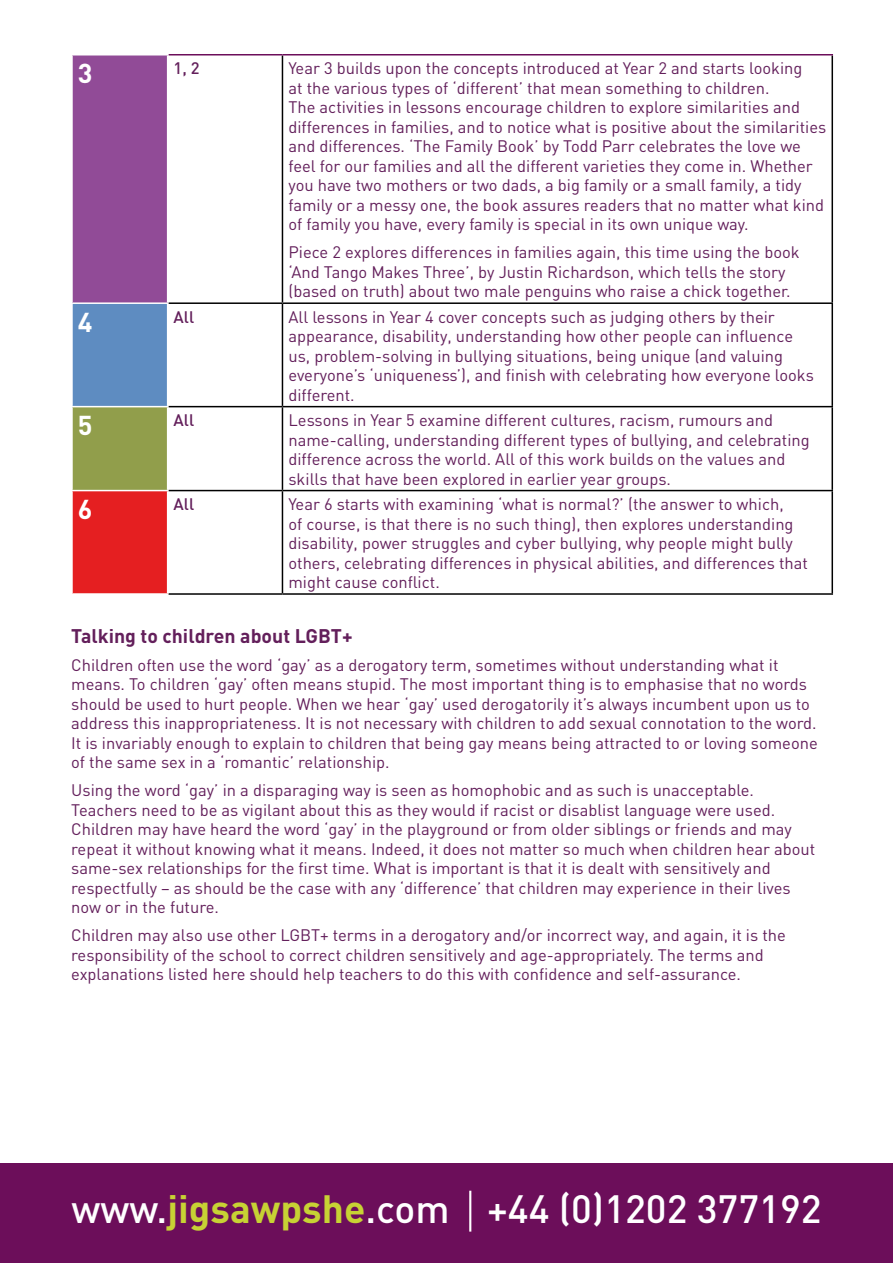
<style>
.page{position:relative;width:893px;height:1263px;background:#fff}
.page>*{position:absolute;margin:0;border:0;box-sizing:border-box;transform-origin:0 0}
.t1{font:500 39px "DIN";color:#fff}
.t2{font:700 27px "DIN";color:#fff}
.t3{font:700 19.5px "DIN";color:#631f5b}
.t4{font:16.5px/19.5px "DIN";color:#631f5b}
.t5{font:500 16.5px "DIN";color:#631f5b}
.s1{font-weight:700;color:#c7d234}
</style>
<div class="page">
<div style="left:0;top:1163px;width:893px;height:100px;background:#6c0e5a"></div>
<hr style="left:469px;top:1191px;width:2px;height:40px;background:#fff">
<div style="left:72px;top:55px;width:96px;height:248px;background:#914b97"></div>
<div style="left:72px;top:303px;width:96px;height:104px;background:#5e8cc1"></div>
<div style="left:72px;top:407px;width:96px;height:84px;background:#919e4b"></div>
<div style="left:72px;top:491px;width:96px;height:103px;background:#e51f21"></div>
<hr style="left:282px;top:56px;width:1px;height:246px;background:#000">
<hr style="left:831px;top:56px;width:2px;height:246px;background:#000">
<hr style="left:168px;top:302px;width:114px;height:2px;background:#000">
<hr style="left:282px;top:302px;width:551px;height:2px;background:#000">
<hr style="left:282px;top:304px;width:1px;height:102px;background:#000">
<hr style="left:831px;top:304px;width:2px;height:102px;background:#000">
<hr style="left:168px;top:406px;width:114px;height:1px;background:#000">
<hr style="left:282px;top:406px;width:551px;height:1px;background:#000">
<hr style="left:282px;top:407px;width:1px;height:83px;background:#000">
<hr style="left:831px;top:407px;width:2px;height:83px;background:#000">
<hr style="left:168px;top:490px;width:114px;height:1px;background:#000">
<hr style="left:282px;top:490px;width:551px;height:1px;background:#000">
<hr style="left:282px;top:491px;width:1px;height:102px;background:#000">
<hr style="left:831px;top:491px;width:2px;height:102px;background:#000">
<hr style="left:168px;top:593px;width:114px;height:2px;background:#000">
<hr style="left:282px;top:593px;width:551px;height:2px;background:#000">
<hr style="left:168px;top:54px;width:114px;height:2px;background:#6c0e5a">
<hr style="left:282px;top:54px;width:551px;height:2px;background:#6c0e5a">
<hr style="left:71px;top:54px;width:97px;height:2px;background:#fff">
<hr style="left:71px;top:56px;width:2px;height:246px;background:#fff">
<hr style="left:167px;top:56px;width:1px;height:246px;background:#fff">
<hr style="left:71px;top:302px;width:97px;height:2px;background:#fff">
<hr style="left:71px;top:304px;width:2px;height:102px;background:#fff">
<hr style="left:167px;top:304px;width:1px;height:102px;background:#fff">
<hr style="left:71px;top:406px;width:97px;height:1px;background:#fff">
<hr style="left:71px;top:407px;width:2px;height:83px;background:#fff">
<hr style="left:167px;top:407px;width:1px;height:83px;background:#fff">
<hr style="left:71px;top:490px;width:97px;height:1px;background:#fff">
<hr style="left:71px;top:491px;width:2px;height:102px;background:#fff">
<hr style="left:167px;top:491px;width:1px;height:102px;background:#fff">
<hr style="left:71px;top:593px;width:97px;height:2px;background:#fff">
<h2 class="t2" style="left:78px;top:56px;width:16px">3</h2>
<p class="t5" style="left:174px;top:58px;width:28px">1, 2</p>
<p class="t4" style="left:288px;top:58px;width:539px">Year 3 builds upon the concepts introduced at Year 2 and starts looking<br>at the various types of ‘different’ that mean something to children.<br>The activities in lessons encourage children to explore similarities and differences in families, and to notice what is positive about the similarities and differences. ‘The Family Book’ by Todd Parr celebrates the love we feel for our families and all the different varieties they come in. Whether you have two mothers or two dads, a big family or a small family, a tidy family or a messy one, the book assures readers that no matter what kind of family you have, every family is special in its own unique way.</p>
<p class="t4" style="left:288px;top:242px;width:513px">Piece 2 explores differences in families again, this time using the book ‘And Tango Makes Three’, by Justin Richardson, which tells the story (based on truth) about two male penguins who raise a chick together.</p>
<h2 class="t2" style="left:78px;top:304px;width:16px">4</h2>
<p class="t5" style="left:174px;top:306px;width:22px">All</p>
<p class="t4" style="left:288px;top:307px;width:527px">All lessons in Year 4 cover concepts such as judging others by their appearance, disability, understanding how other people can influence us, problem-solving in bullying situations, being unique (and valuing everyone’s ‘uniqueness’), and finish with celebrating how everyone looks different.</p>
<h2 class="t2" style="left:78px;top:408px;width:16px">5</h2>
<p class="t5" style="left:174px;top:410px;width:22px">All</p>
<p class="t4" style="left:288px;top:410px;width:523px">Lessons in Year 5 examine different cultures, racism, rumours and name-calling, understanding different types of bullying, and celebrating difference across the world. All of this work builds on the values and skills that have been explored in earlier year groups.</p>
<h2 class="t2" style="left:78px;top:492px;width:16px">6</h2>
<p class="t5" style="left:174px;top:494px;width:22px">All</p>
<p class="t4" style="left:288px;top:494px;width:521px">Year 6 starts with examining ‘what is normal?’ (the answer to which,<br>of course, is that there is no such thing), then explores understanding disability, power struggles and cyber bullying, why people might bully others, celebrating differences in physical abilities, and differences that might cause conflict.</p>
<p class="t3" style="left:71px;top:623px;width:283px">Talking to children about LGBT+</p>
<p class="t4" style="left:71px;top:655px;width:748px">Children often use the word ‘gay’ as a derogatory term, sometimes without understanding what it means. To children ‘gay’ often means stupid. The most important thing is to emphasise that no words should be used to hurt people. When we hear ‘gay’ used derogatorily it’s always incumbent upon us to address this inappropriateness. It is not necessary with children to add sexual connotation to the word.<br>It is invariably enough to explain to children that being gay means being attracted to or loving someone of the same sex in a ‘romantic’ relationship.</p>
<p class="t4" style="left:71px;top:780px;width:746px">Using the word ‘gay’ in a disparaging way is seen as homophobic and as such is unacceptable.<br>Teachers need to be as vigilant about this as they would if racist or disablist language were used.<br>Children may have heard the word ‘gay’ in the playground or from older siblings or friends and may repeat it without knowing what it means. Indeed, it does not matter so much when children hear about same-sex relationships for the first time. What is important is that it is dealt with sensitively and respectfully – as should be the case with any ‘difference’ that children may experience in their lives now or in the future.</p>
<p class="t4" style="left:71px;top:925px;width:716px">Children may also use other LGBT+ terms in a derogatory and/or incorrect way, and again, it is the responsibility of the school to correct children sensitively and age-appropriately. The terms and explanations listed here should help teachers to do this with confidence and self-assurance.</p>
<h1 class="t1" style="left:71px;top:1184px;width:752px">www.<span class="s1">jigsawpshe</span>.com +44 (0)1202 377192</h1>
</div>
